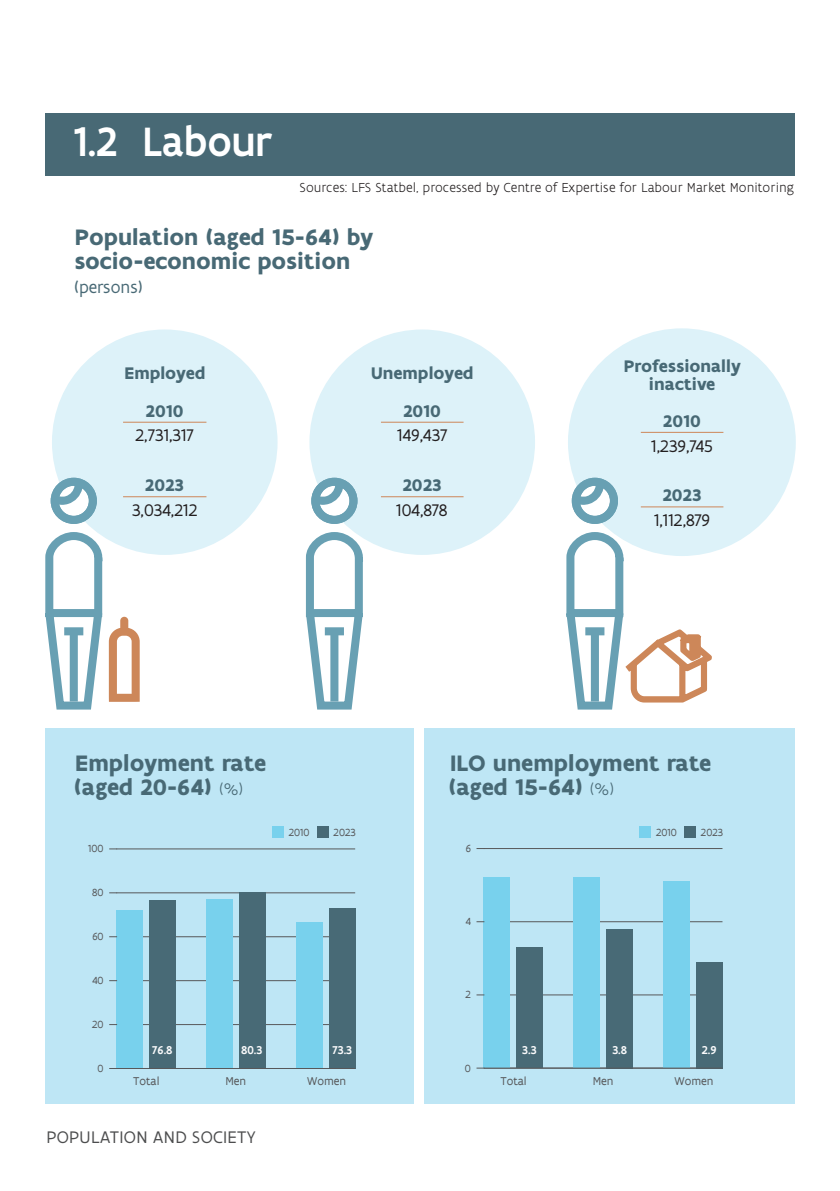
<style>
.page{position:relative;width:840px;height:1191px;background:#fff}
.page>*{position:absolute;margin:0;border:0;box-sizing:border-box;transform-origin:0 0}
.t1{font:500 44px "Flanders Art Sans";color:#fff}
.t2{font:700 24px/24px "Flanders Art Sans";color:#486975}
.t3{font:700 18px/37.2px "Flanders Art Sans";color:#486975;text-align:center}
.t4{font:18px "Flanders Art Sans";color:#231f20}
.t5{font:18px "Flanders Art Sans";letter-spacing:.02em;color:#4c4d4e}
.t6{font:18px "Flanders Art Sans";color:#486975}
.t7{font:300 14px "Flanders Art Sans";color:#231f20}
.t8{font:12.2px "Flanders Art Sans";color:#57585a}
.t9{font:500 12.2px "Flanders Art Sans";color:#fbfbfc}
.t10{font:11.2px "Flanders Art Sans";color:#57585a}
.s1{font-weight:300;font-size:18px}
</style>
<div class="page">
<div style="left:567px;top:328px;width:228px;height:228px;background:#ddf2f9;border-radius:50%"></div>
<div style="left:52px;top:329px;width:225px;height:226px;background:#ddf2f9;border-radius:50%"></div>
<div style="left:309px;top:329px;width:225px;height:226px;background:#ddf2f9;border-radius:50%"></div>
<div style="left:46px;top:728px;width:748px;height:376px;background:#bee6f5"></div>
<div style="left:414px;top:702px;width:10px;height:421px;background:#fff"></div>
<hr style="left:116px;top:1024px;width:239px;height:1px;background:#57585a">
<hr style="left:116px;top:980px;width:239px;height:1px;background:#57585a">
<hr style="left:116px;top:936px;width:239px;height:1px;background:#57585a">
<hr style="left:116px;top:892px;width:239px;height:1px;background:#57585a">
<hr style="left:116px;top:848px;width:239px;height:1px;background:#57585a">
<div style="left:116px;top:910px;width:26px;height:158px;background:#78d1ed"></div>
<div style="left:149px;top:900px;width:26px;height:168px;background:#486a76"></div>
<div style="left:206px;top:898px;width:26px;height:170px;background:#78d1ed"></div>
<div style="left:239px;top:892px;width:26px;height:176px;background:#486a76"></div>
<div style="left:296px;top:922px;width:26px;height:146px;background:#78d1ed"></div>
<div style="left:329px;top:907px;width:26px;height:161px;background:#486a76"></div>
<hr style="left:116px;top:1068px;width:239px;height:1px;background:#57585a">
<div style="left:272px;top:827px;width:11px;height:11px;background:#78d1ed"></div>
<div style="left:317px;top:827px;width:11px;height:11px;background:#486a76"></div>
<hr style="left:483px;top:994px;width:239px;height:1px;background:#57585a">
<hr style="left:483px;top:921px;width:239px;height:1px;background:#57585a">
<hr style="left:483px;top:848px;width:239px;height:1px;background:#57585a">
<div style="left:483px;top:877px;width:26px;height:191px;background:#78d1ed"></div>
<div style="left:516px;top:947px;width:26px;height:121px;background:#486a76"></div>
<div style="left:573px;top:877px;width:26px;height:191px;background:#78d1ed"></div>
<div style="left:606px;top:929px;width:26px;height:139px;background:#486a76"></div>
<div style="left:663px;top:881px;width:26px;height:187px;background:#78d1ed"></div>
<div style="left:696px;top:962px;width:26px;height:106px;background:#486a76"></div>
<hr style="left:483px;top:1067px;width:239px;height:1px;background:#57585a">
<div style="left:639px;top:826px;width:11px;height:11px;background:#78d1ed"></div>
<div style="left:683px;top:826px;width:12px;height:11px;background:#486a76"></div>
<hr style="left:123px;top:422px;width:83px;height:1px;background:#cd8759">
<hr style="left:123px;top:496px;width:83px;height:1px;background:#cd8759">
<hr style="left:381px;top:422px;width:82px;height:1px;background:#cd8759">
<hr style="left:381px;top:496px;width:82px;height:1px;background:#cd8759">
<hr style="left:640px;top:432px;width:83px;height:1px;background:#cd8759">
<hr style="left:640px;top:506px;width:83px;height:1px;background:#cd8759">
<div style="left:46px;top:113px;width:748px;height:63px;background:#486975"></div>
<svg style="left:305px;top:475px;width:62px;height:235px"></svg>
<svg style="left:45px;top:476px;width:95px;height:234px"></svg>
<svg style="left:566px;top:474px;width:148px;height:236px"></svg>
<h1 class="t1" style="left:74px;top:114px;width:200px">1.2 Labour</h1>
<p class="t7" style="left:299px;top:179px;width:495px">Sources: LFS Statbel, processed by Centre of Expertise for Labour Market Monitoring</p>
<p class="t2" style="left:75px;top:225px;width:300px">Population (aged 15-64) by socio-economic position</p>
<p class="t6" style="left:74px;top:276px;width:70px">(persons)</p>
<p class="t3" style="left:124px;top:355px;width:82px">Employed<br>2010</p>
<p class="t4" style="left:135px;top:424px;width:60px">2,731,317</p>
<p class="t3" style="left:145px;top:467px;width:40px">2023</p>
<p class="t4" style="left:132px;top:499px;width:67px">3,034,212</p>
<p class="t3" style="left:371px;top:355px;width:104px">Unemployed<br>2010</p>
<p class="t4" style="left:397px;top:424px;width:52px">149,437</p>
<p class="t3" style="left:402px;top:467px;width:40px">2023</p>
<p class="t4" style="left:396px;top:499px;width:53px">104,878</p>
<p class="t3" style="left:623px;top:357px;width:119px;line-height:18px">Professionally inactive</p>
<p class="t3" style="left:662px;top:402px;width:39px">2010</p>
<p class="t4" style="left:651px;top:434px;width:63px">1,239,745</p>
<p class="t3" style="left:662px;top:477px;width:40px">2023</p>
<p class="t4" style="left:653px;top:509px;width:57px">1,112,879</p>
<p class="t2" style="left:74px;top:751px;width:194px">Employment rate (aged 20-64) <span class="s1">(%)</span></p>
<p class="t2" style="left:448px;top:751px;width:264px">ILO unemployment rate (aged 15-64) <span class="s1">(%)</span></p>
<p class="t10" style="left:88px;top:842px;width:17px">100</p>
<p class="t10" style="left:92px;top:886px;width:13px">80</p>
<p class="t10" style="left:92px;top:929px;width:13px">60</p>
<p class="t10" style="left:92px;top:973px;width:13px">40</p>
<p class="t10" style="left:92px;top:1017px;width:13px">20</p>
<p class="t10" style="left:98px;top:1061px;width:8px">0</p>
<p class="t10" style="left:288px;top:825px;width:22px">2010</p>
<p class="t10" style="left:333px;top:825px;width:24px">2023</p>
<p class="t9" style="left:152px;top:1042px;width:22px">76.8</p>
<p class="t9" style="left:241px;top:1042px;width:23px">80.3</p>
<p class="t9" style="left:332px;top:1042px;width:21px">73.3</p>
<p class="t8" style="left:133px;top:1073px;width:28px">Total</p>
<p class="t8" style="left:225px;top:1073px;width:22px">Men</p>
<p class="t8" style="left:307px;top:1073px;width:41px">Women</p>
<p class="t5" style="left:46px;top:1126px;width:210px">POPULATION AND SOCIETY</p>
<p class="t10" style="left:465px;top:841px;width:7px">6</p>
<p class="t10" style="left:465px;top:914px;width:7px">4</p>
<p class="t10" style="left:465px;top:988px;width:7px">2</p>
<p class="t10" style="left:464px;top:1061px;width:8px">0</p>
<p class="t10" style="left:655px;top:825px;width:22px">2010</p>
<p class="t10" style="left:700px;top:825px;width:24px">2023</p>
<p class="t9" style="left:522px;top:1042px;width:16px">3.3</p>
<p class="t9" style="left:612px;top:1042px;width:16px">3.8</p>
<p class="t9" style="left:701px;top:1042px;width:16px">2.9</p>
<p class="t8" style="left:500px;top:1073px;width:28px">Total</p>
<p class="t8" style="left:592px;top:1073px;width:22px">Men</p>
<p class="t8" style="left:674px;top:1073px;width:41px">Women</p>
</div>
